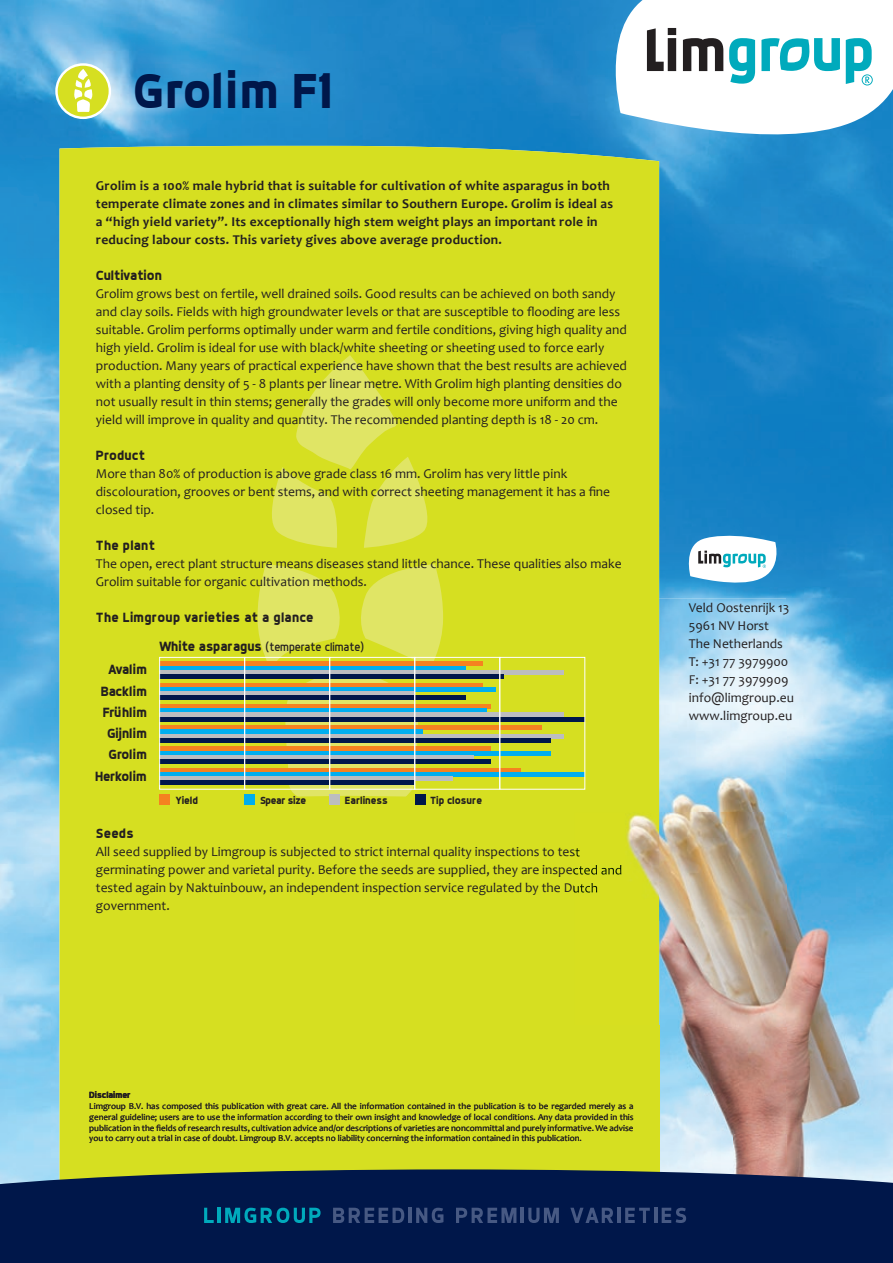
<style>
.page{position:relative;width:893px;height:1263px;background:#fff}
.page>*{position:absolute;margin:0;border:0;box-sizing:border-box;transform-origin:0 0}
.t1{font:700 49.5px "Dyno";letter-spacing:.03em;color:#00174a}
.t2{font:13.5px/18px "Candara";color:#231f20}
.t3{font:700 13.5px/18px "Candara";letter-spacing:.02em;color:#231f20}
.t4{font:700 13.5px "Dyno";letter-spacing:.02em;color:#231f20}
.t5{font:700 13.5px/21.3px "Dyno";color:#231f20;text-align:right}
.t6{font:12px "Dyno";color:#231f20}
.t7{font:700 10.5px "Dyno";color:#231f20}
.t8{font:700 10.5px "Dyno";letter-spacing:-.03em;color:#231f20}
.t9{font:9px/10.8px "Candara";color:#231f20;text-align:justify}
.t10{font:700 9px "Dyno";color:#231f20}
.s1{font-family:"Haettenschweiler";font-weight:400}
.s2{font-weight:700;font-size:13.5px}
</style>
<div class="page">
<img style="left:0;top:0;width:893px;height:1169px">
<div style="left:60px;top:146px;width:599px;height:1023px;background:#d6df21"></div>
<svg style="left:263px;top:355px;width:175px;height:193px;background:#dae13c"></svg>
<svg style="left:257px;top:564px;width:186px;height:232px;background:#d9de4e"></svg>
<div style="left:57px;top:64px;width:53px;height:54px;background:#d6df21;border-radius:50%"></div>
<div style="left:55px;top:63px;width:56px;height:56px;border:2px solid #fff;border-radius:50%"></div>
<svg style="left:74px;top:69px;width:18px;height:43px"></svg>
<img style="left:659px;top:599px;width:127px;height:535px">
<img style="left:786px;top:599px;width:107px;height:570px">
<img style="left:659px;top:1134px;width:128px;height:35px">
<div style="left:574px;top:599px;width:85px;height:570px;background:#d6df21"></div>
<svg style="left:574px;top:847px;width:6px;height:13px"></svg>
<img style="left:574px;top:865px;width:48px;height:13px">
<img style="left:574px;top:883px;width:24px;height:13px">
<svg style="left:595px;top:0;width:298px;height:137px"></svg>
<div style="left:840px;top:0;width:53px;height:14px;background:#fff"></div>
<div style="left:0;top:1169px;width:893px;height:94px;background:#00174a"></div>
<svg style="left:204px;top:1208px;width:10px;height:15px"></svg>
<hr style="left:218px;top:1208px;width:3px;height:15px;background:#00aabc">
<svg style="left:225px;top:1208px;width:96px;height:15px"></svg>
<svg style="left:333px;top:1208px;width:71px;height:15px"></svg>
<hr style="left:409px;top:1208px;width:3px;height:15px;background:#475983">
<svg style="left:416px;top:1208px;width:27px;height:15px"></svg>
<svg style="left:456px;top:1208px;width:60px;height:15px"></svg>
<hr style="left:521px;top:1208px;width:3px;height:15px;background:#475983">
<svg style="left:528px;top:1208px;width:31px;height:15px"></svg>
<svg style="left:570px;top:1208px;width:43px;height:15px"></svg>
<hr style="left:618px;top:1208px;width:3px;height:15px;background:#475983">
<svg style="left:625px;top:1208px;width:25px;height:15px"></svg>
<hr style="left:654px;top:1208px;width:3px;height:15px;background:#475983">
<svg style="left:662px;top:1208px;width:24px;height:15px"></svg>
<svg style="left:683px;top:535px;width:100px;height:48px"></svg>
<div style="left:159px;top:794px;width:11px;height:10px;background:#f58220"></div>
<div style="left:245px;top:794px;width:10px;height:10px;background:#00aeef"></div>
<div style="left:330px;top:794px;width:10px;height:10px;background:#bcbdc0"></div>
<div style="left:415px;top:794px;width:10px;height:10px;background:#00174a"></div>
<hr style="left:160px;top:662px;width:323px;height:4px;background:#f58220">
<hr style="left:160px;top:666px;width:306px;height:4px;background:#00aeef">
<hr style="left:160px;top:670px;width:404px;height:4px;background:#bcbdc0">
<div style="left:160px;top:674px;width:344px;height:5px;background:#00174a"></div>
<hr style="left:160px;top:683px;width:323px;height:4px;background:#f58220">
<hr style="left:160px;top:687px;width:335px;height:4px;background:#00aeef">
<div style="left:160px;top:691px;width:255px;height:5px;background:#bcbdc0"></div>
<hr style="left:160px;top:696px;width:306px;height:4px;background:#00174a">
<hr style="left:160px;top:704px;width:331px;height:4px;background:#f58220">
<div style="left:160px;top:708px;width:327px;height:5px;background:#00aeef"></div>
<hr style="left:160px;top:713px;width:404px;height:4px;background:#bcbdc0">
<hr style="left:160px;top:717px;width:425px;height:4px;background:#00174a">
<div style="left:160px;top:725px;width:382px;height:5px;background:#f58220"></div>
<hr style="left:160px;top:730px;width:263px;height:4px;background:#00aeef">
<hr style="left:160px;top:734px;width:404px;height:4px;background:#bcbdc0">
<hr style="left:160px;top:738px;width:391px;height:4px;background:#00174a">
<hr style="left:160px;top:747px;width:331px;height:4px;background:#f58220">
<hr style="left:160px;top:751px;width:391px;height:4px;background:#00aeef">
<hr style="left:160px;top:755px;width:314px;height:4px;background:#bcbdc0">
<div style="left:160px;top:759px;width:331px;height:5px;background:#00174a"></div>
<hr style="left:160px;top:768px;width:361px;height:4px;background:#f58220">
<hr style="left:160px;top:772px;width:425px;height:4px;background:#00aeef">
<div style="left:160px;top:776px;width:293px;height:5px;background:#bcbdc0"></div>
<hr style="left:160px;top:781px;width:255px;height:4px;background:#00174a">
<div style="left:159px;top:657px;width:86px;height:132px;border:1px solid #fff"></div>
<div style="left:244px;top:657px;width:86px;height:132px;border:1px solid #fff"></div>
<div style="left:329px;top:657px;width:86px;height:132px;border:1px solid #fff"></div>
<div style="left:414px;top:657px;width:86px;height:132px;border:1px solid #fff"></div>
<div style="left:499px;top:657px;width:86px;height:132px;border:1px solid #fff"></div>
<h1 class="t1" style="left:133px;top:61px;width:199px">Grolim F<span class="s1">1</span></h1>
<p class="t3" style="left:96px;top:177px;width:519px">Grolim is a 100% male hybrid that is suitable for cultivation of white asparagus in both temperate climate zones and in climates similar to Southern Europe. Grolim is ideal as a “high yield variety”. Its exceptionally high stem weight plays an important role in reducing labour costs. This variety gives above average production.</p>
<p class="t5" style="left:96px;top:265px;width:67px">Cultivation</p>
<p class="t2" style="left:96px;top:285px;width:533px">Grolim grows best on fertile, well drained soils. Good results can be achieved on both sandy and clay soils. Fields with high groundwater levels or that are susceptible to flooding are less suitable. Grolim performs optimally under warm and fertile conditions, giving high quality and high yield. Grolim is ideal for use with black/white sheeting or sheeting used to force early production. Many years of practical experience have shown that the best results are achieved with a planting density of 5 - 8 plants per linear metre. With Grolim high planting densities do not usually result in thin stems; generally the grades will only become more uniform and the yield will improve in quality and quantity. The recommended planting depth is 18 - 20 cm.</p>
<p class="t4" style="left:96px;top:447px;width:51px">Product</p>
<p class="t2" style="left:96px;top:465px;width:516px">More than 80% of production is above grade class 16 mm. Grolim has very little pink discolouration, grooves or bent stems, and with correct sheeting management it has a fine closed tip.</p>
<p class="t4" style="left:96px;top:537px;width:61px">The plant</p>
<p class="t2" style="left:96px;top:555px;width:527px">The open, erect plant structure means diseases stand little chance. These qualities also make<br>Grolim suitable for organic cultivation methods.</p>
<p class="t4" style="left:96px;top:609px;width:219px">The Limgroup varieties at a glance</p>
<p class="t4" style="left:108px;top:661px;width:40px">Avalim</p>
<p class="t4" style="left:103px;top:704px;width:46px">Frühlim</p>
<p class="t5" style="left:101px;top:680px;width:47px">Backlim</p>
<p class="t5" style="left:95px;top:722px;width:53px">Gijnlim<br>Grolim<br>Herkolim</p>
<p class="t6" style="left:159px;top:639px;width:206px"><span class="s2">White asparagus</span> (temperate climate)</p>
<p class="t7" style="left:176px;top:794px;width:24px">Yield</p>
<p class="t8" style="left:260px;top:794px;width:48px">Spear size</p>
<p class="t7" style="left:345px;top:794px;width:44px">Earliness</p>
<p class="t7" style="left:430px;top:794px;width:53px">Tip closure</p>
<p class="t4" style="left:96px;top:825px;width:39px">Seeds</p>
<p class="t2" style="left:96px;top:843px;width:528px">All seed supplied by Limgroup is subjected to strict internal quality inspections to test germinating power and varietal purity. Before the seeds are supplied, they are inspected and tested again by Naktuinbouw, an independent inspection service regulated by the Dutch government.</p>
<p class="t2" style="left:689px;top:598px;width:107px">Veld Oostenrijk 13<br>5961 NV Horst<br>The Netherlands<br>T: +31 77 3979900<br>F: +31 77 3979909 info@limgroup.eu www.limgroup.eu</p>
<p class="t10" style="left:89px;top:1089px;width:43px">Disclaimer</p>
<p class="t9" style="left:89px;top:1100px;width:546px">Limgroup B.V. has composed this publication with great care. All the information contained in the publication is to be regarded merely as a general guideline; users are to use the information according to their own insight and knowledge of local conditions. Any data provided in this publication in the fields of research results, cultivation advice and/or descriptions of varieties are noncommittal and purely informative. We advise you to carry out a trial in case of doubt. Limgroup B.V. accepts no liability concerning the information contained in this publication.</p>
</div>
